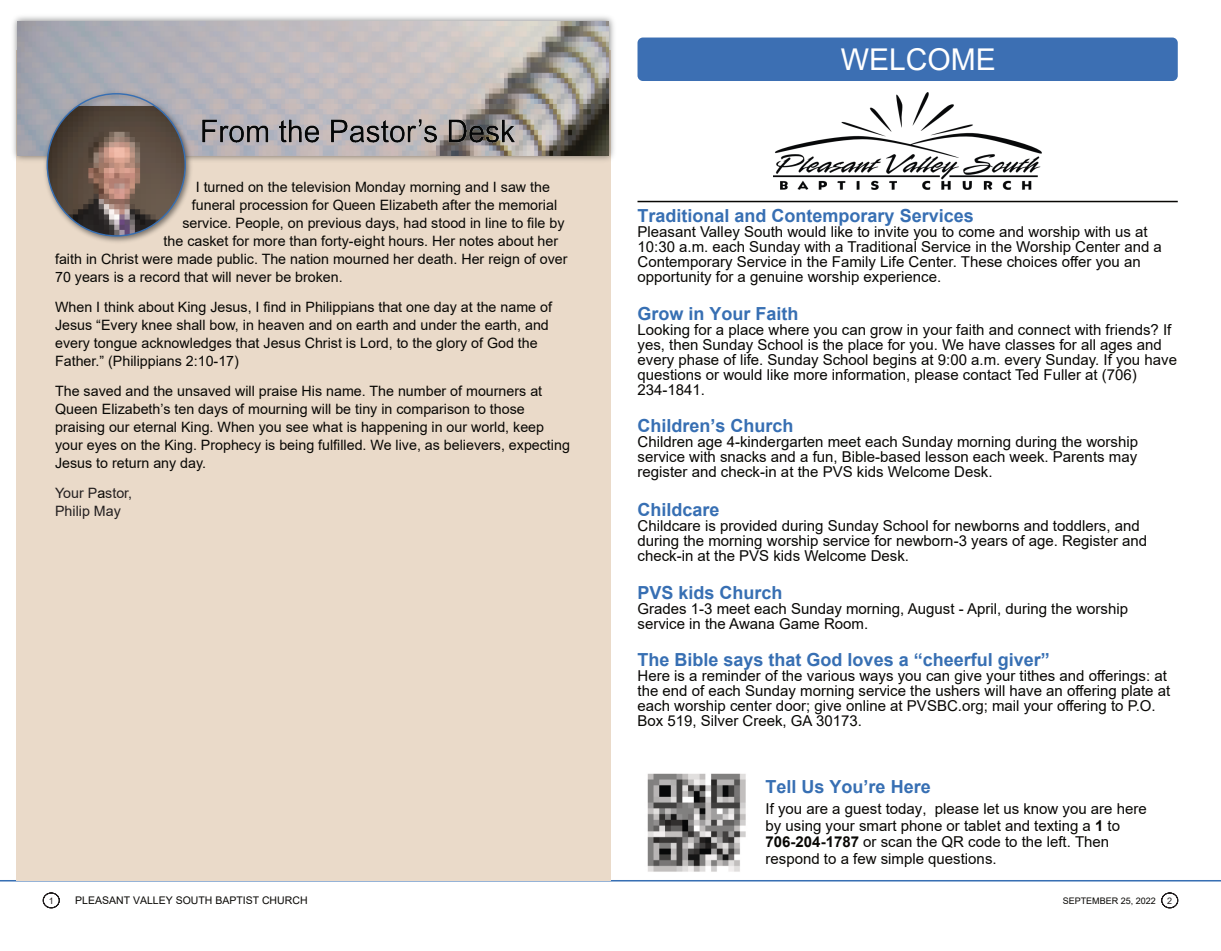
<style>
.page{position:relative;width:1221px;height:951px;background:#fff}
.page>*{position:absolute;margin:0;border:0;box-sizing:border-box;transform-origin:0 0}
.t1{font:30px "Arial";color:#fff}
.t2{font:700 18px "Arial";color:#376fb3}
.t3{font:15px/15px "Arial";color:#080704}
.t4{font:14.25px/18px "Arial";color:#080704}
.t5{font:14.25px/18px "Arial";color:#231f20}
.t6{font:10.5px "Arial";color:#080704}
.t7{font:9px "Arial";color:#080704}
.t8{font:9px "Arial";color:#231f20}
.s1{color:#080704}
.s2{font-weight:700}
</style>
<div class="page">
<svg style="left:42px;top:892px;width:18px;height:16px"></svg>
<svg style="left:1161px;top:892px;width:17px;height:16px"></svg>
<hr style="left:0;top:879px;width:1220px;height:2px;background:#376fb3">
<img style="left:647px;top:773px;width:99px;height:99px">
<hr style="left:637px;top:201px;width:540px;height:1px;background:#080704">
<div style="left:637px;top:38px;width:540px;height:43px;background:#3c6fb3;border-radius:5px"></div>
<div style="left:16px;top:50px;width:594px;height:830px;background:#eadac9"></div>
<img style="left:13px;top:16px;width:601px;height:147px">
<img style="left:18px;top:21px;width:591px;height:135px">
<img style="left:43px;top:89px;width:151px;height:153px">
<img style="left:47px;top:107px;width:138px;height:129px">
<img style="left:202px;top:120px;width:312px;height:22px">
<img style="left:773px;top:93px;width:268px;height:97px">
<p class="t4" style="left:196px;top:179px;width:356px">I turned on the television Monday morning and I saw the</p>
<p class="t4" style="left:192px;top:197px;width:367px">funeral procession for Queen Elizabeth after the memorial</p>
<p class="t4" style="left:182px;top:215px;width:383px">service. People, on previous days, had stood in line to file by</p>
<p class="t4" style="left:163px;top:233px;width:396px">the casket for more than forty-eight hours. Her notes about her</p>
<p class="t4" style="left:55px;top:251px;width:514px">faith in Christ were made public. The nation mourned her death. Her reign of over</p>
<p class="t4" style="left:55px;top:269px;width:289px">70 years is a record that will never be broken.</p>
<p class="t4" style="left:55px;top:299px;width:498px">When I think about King Jesus, I find in Philippians that one day at the name of Jesus “Every knee shall bow, in heaven and on earth and under the earth, and every tongue acknowledges that Jesus Christ is Lord, to the glory of God the Father.” (Philippians 2:10-17)</p>
<p class="t4" style="left:55px;top:383px;width:516px">The saved and the unsaved will praise His name. The number of mourners at Queen Elizabeth’s ten days of mourning will be tiny in comparison to those praising our eternal King. When you see what is happening in our world, keep your eyes on the King. Prophecy is being fulfilled. We live, as believers, expecting Jesus to return any day.</p>
<p class="t5" style="left:55px;top:485px;width:79px">Your P<span class="s1">a</span>stor,<br>Philip May</p>
<h1 class="t1" style="left:840px;top:48px;width:157px">WELCOME</h1>
<p class="t2" style="left:637px;top:209px;width:338px">Traditional and Contemporary Services</p>
<p class="t3" style="left:637px;top:226px;width:526px">Pleasant Valley South would like to invite you to come and worship with us at 10:30 a.m. each Sunday with a Traditional Service in the Worship Center and a Contemporary Service in the Family Life Center. These choices offer you an opportunity for a genuine worship experience.</p>
<p class="t2" style="left:637px;top:306px;width:162px">Grow in Your Faith</p>
<p class="t3" style="left:637px;top:323px;width:541px">Looking for a place where you can grow in your faith and connect with friends? If yes, then Sunday School is the place for you. We have classes for all ages and every phase of life. Sunday School begins at 9:00 a.m. every Sunday. If you have questions or would like more information, please contact Ted Fuller at (706)<br>234-1841.</p>
<p class="t2" style="left:637px;top:419px;width:158px">Children’s Church</p>
<p class="t3" style="left:637px;top:436px;width:502px;text-align:justify">Children age 4-kindergarten meet each Sunday morning during the worship service with snacks and a fun, Bible-based lesson each week. Parents may register and check-in at the PVS kids Welcome Desk.</p>
<p class="t2" style="left:637px;top:503px;width:84px">Childcare</p>
<p class="t3" style="left:637px;top:520px;width:511px">Childcare is provided during Sunday School for newborns and toddlers, and during the morning worship service for newborn-3 years of age. Register and check-in at the PVS kids Welcome Desk.</p>
<p class="t2" style="left:637px;top:585px;width:147px">PVS kids Church</p>
<p class="t3" style="left:637px;top:602px;width:492px">Grades 1-3 meet each Sunday morning, August - April, during the worship service in the Awana Game Room.</p>
<p class="t2" style="left:637px;top:653px;width:414px">The Bible says that God loves a “cheerful giver”</p>
<p class="t3" style="left:637px;top:670px;width:534px">Here is a reminder of the various ways you can give your tithes and offerings: at the end of each Sunday morning service the ushers will have an offering plate at each worship center door; give online at PVSBC.org; mail your offering to P.O.<br>Box 519, Silver Creek, GA 30173.</p>
<p class="t2" style="left:765px;top:779px;width:167px">Tell Us You’re Here</p>
<p class="t3" style="left:765px;top:801px;width:383px;line-height:16.5px">If you are a guest today, please let us know you are here by using your smart phone or tablet and texting a <span class="s2">1</span> to <span class="s2">706-204-1787</span> or scan the QR code to the left. Then respond to a few simple questions.</p>
<p class="t8" style="left:49px;top:897px;width:7px">1</p>
<p class="t6" style="left:75px;top:896px;width:234px">PLEASANT VALLEY SOUTH BAPTIST CHURCH</p>
<p class="t7" style="left:1062px;top:897px;width:95px">SEPTEMBER 25, 2022</p>
<p class="t8" style="left:1167px;top:897px;width:7px">2</p>
</div>
